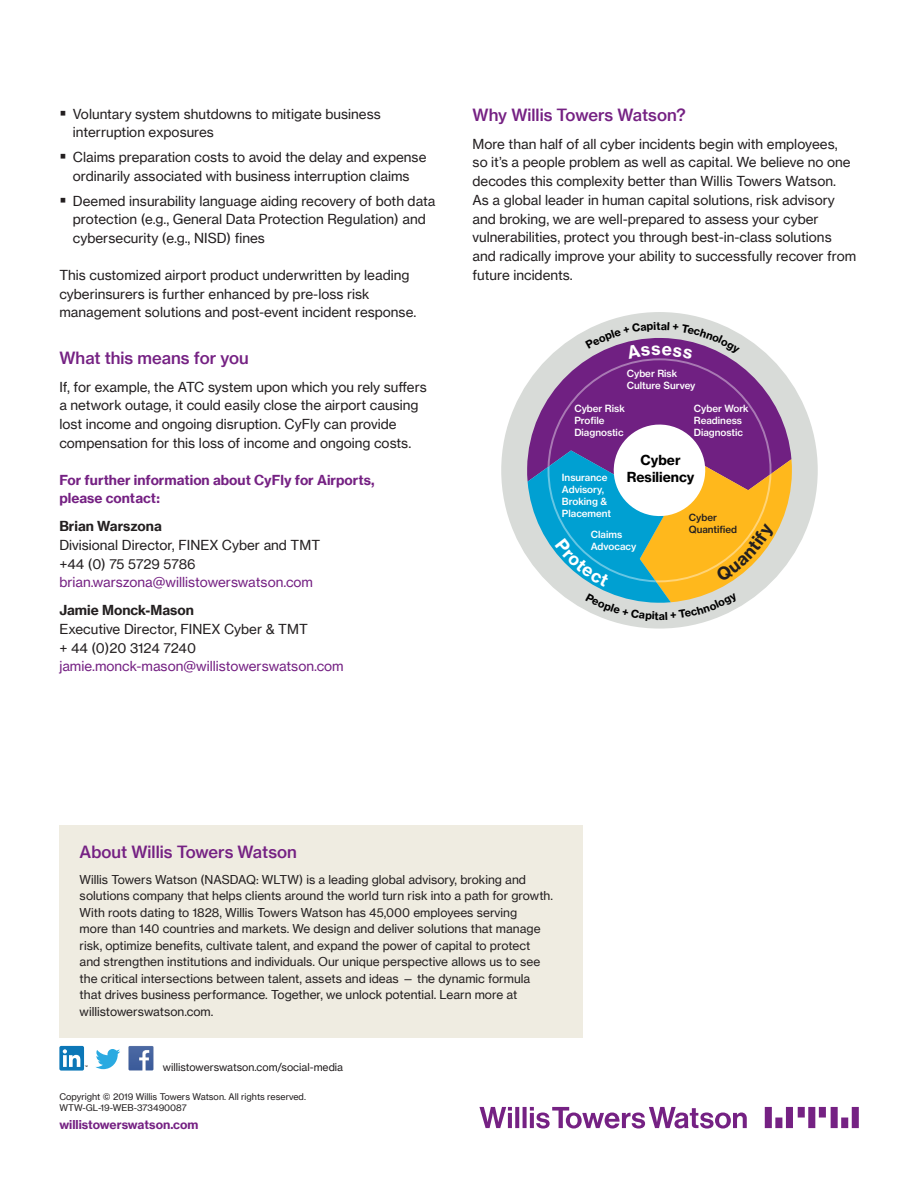
<style>
.page{position:relative;width:918px;height:1188px;background:#fff}
.page>*{position:absolute;margin:0;border:0;box-sizing:border-box;transform-origin:0 0}
.t1{font:16.5px "N Haas Grotesk TX Pro 65 Md";color:#752183}
.t2{font:13.65px/16.4px "N Haas Grotesk TX Pro 75 Bd";color:#000;text-align:center}
.t3{font:13.5px/18.8px "N Haas Grotesk TX Pro 55 Rg";color:#231f20}
.t4{font:13.5px "N Haas Grotesk TX Pro 55 Rg";color:#752183}
.t5{font:13.5px/18.8px "N Haas Grotesk TX Pro 75 Bd";color:#752183}
.t6{font:13.5px "N Haas Grotesk TX Pro 75 Bd";color:#231f20}
.t7{font:12px/16.5px "N Haas Grotesk TX Pro 55 Rg";color:#231f20}
.t8{font:12px "N Haas Grotesk TX Pro 75 Bd";color:#752183}
.t9{font:10.5px "N Haas Grotesk TX Pro 55 Rg";color:#231f20}
.t10{font:9.75px/12px "N Haas Grotesk TX Pro 65 Md";color:#fff}
.t11{font:9.75px/12px "N Haas Grotesk TX Pro 65 Md";color:#231f20}
.t12{font:9px/10.8px "N Haas Grotesk TX Pro 55 Rg";color:#231f20}
</style>
<div class="page">
<svg style="left:479px;top:1107px;width:380px;height:22px"></svg>
<div style="left:59px;top:1046px;width:25px;height:25px;background:#0c77b7;border-radius:2px"></div>
<svg style="left:63px;top:1049px;width:25px;height:18px"></svg>
<svg style="left:96px;top:1049px;width:24px;height:20px"></svg>
<svg style="left:129px;top:1046px;width:24px;height:24px"></svg>
<div style="left:59px;top:825px;width:524px;height:212px;background:#efece1"></div>
<div style="left:501px;top:312px;width:317px;height:317px;background:#d8dbd8;border-radius:50%"></div>
<svg style="left:527px;top:322px;width:265px;height:299px"></svg>
<p class="t3" style="left:73px;top:104px;width:309px">Voluntary system shutdowns to mitigate business interruption exposures</p>
<p class="t3" style="left:73px;top:148px;width:355px">Claims preparation costs to avoid the delay and expense ordinarily associated with business interruption claims</p>
<p class="t3" style="left:73px;top:191px;width:364px">Deemed insurability language aiding recovery of both data protection (e.g., General Data Protection Regulation) and cybersecurity (e.g., NISD) fines</p>
<p class="t3" style="left:59px;top:265px;width:358px">This customized airport product underwritten by leading cyberinsurers is further enhanced by pre-loss risk management solutions and post-event incident response.</p>
<p class="t1" style="left:59px;top:347px;width:191px">What this means for you</p>
<p class="t3" style="left:59px;top:377px;width:369px">If, for example, the ATC system upon which you rely suffers a network outage, it could easily close the airport causing lost income and ongoing disruption. CyFly can provide compensation for this loss of income and ongoing costs.</p>
<p class="t5" style="left:59px;top:470px;width:317px">For further information about CyFly for Airports, please contact:</p>
<p class="t6" style="left:59px;top:518px;width:104px">Brian Warszona</p>
<p class="t3" style="left:59px;top:535px;width:262px">Divisional Director, FINEX Cyber and TMT +44 (0) 75 5729 5786</p>
<p class="t4" style="left:59px;top:574px;width:255px">brian.warszona@willistowerswatson.com</p>
<p class="t6" style="left:59px;top:602px;width:136px">Jamie Monck-Mason</p>
<p class="t3" style="left:59px;top:619px;width:250px">Executive Director, FINEX Cyber &amp; TMT + 44 (0)20 3124 7240</p>
<p class="t4" style="left:59px;top:658px;width:286px">jamie.monck-mason@willistowerswatson.com</p>
<p class="t1" style="left:472px;top:105px;width:215px">Why Willis Towers Watson?</p>
<p class="t3" style="left:472px;top:134px;width:385px">More than half of all cyber incidents begin with employees,<br>so it’s a people problem as well as capital. We believe no one decodes this complexity better than Willis Towers Watson.<br>As a global leader in human capital solutions, risk advisory and broking, we are well-prepared to assess your cyber vulnerabilities, protect you through best-in-class solutions and radically improve your ability to successfully recover from future incidents.</p>
<p class="t10" style="left:627px;top:367px;width:70px">Cyber Risk<br>Culture Survey</p>
<p class="t10" style="left:574px;top:403px;width:52px">Cyber Risk<br>Profile<br>Diagnostic</p>
<p class="t10" style="left:694px;top:403px;width:56px">Cyber Work<br>Readiness<br>Diagnostic</p>
<p class="t2" style="left:627px;top:452px;width:69px">Cyber<br>Resiliency</p>
<p class="t10" style="left:562px;top:471px;width:51px">Insurance<br>Advisory,<br>Broking &amp;<br>Placement</p>
<p class="t11" style="left:689px;top:511px;width:50px">Cyber<br>Quantified</p>
<p class="t10" style="left:591px;top:528px;width:47px">Claims<br>Advocacy</p>
<p class="t1" style="left:80px;top:842px;width:219px">About Willis Towers Watson</p>
<p class="t7" style="left:80px;top:871px;width:475px">Willis Towers Watson (NASDAQ: WLTW) is a leading global advisory, broking and solutions company that helps clients around the world turn risk into a path for growth.<br>With roots dating to 1828, Willis Towers Watson has 45,000 employees serving<br>more than 140 countries and markets. We design and deliver solutions that manage risk, optimize benefits, cultivate talent, and expand the power of capital to protect and strengthen institutions and individuals. Our unique perspective allows us to see the critical intersections between talent, assets and ideas — the dynamic formula that drives business performance. Together, we unlock potential. Learn more at willistowerswatson.com.</p>
<p class="t9" style="left:163px;top:1060px;width:182px">willistowerswatson.com/social-media</p>
<p class="t12" style="left:59px;top:1091px;width:248px">Copyright © 2019 Willis Towers Watson. All rights reserved.<br>WTW-GL-19-WEB-373490087</p>
<p class="t8" style="left:59px;top:1117px;width:141px">willistowerswatson.com</p>
</div>
